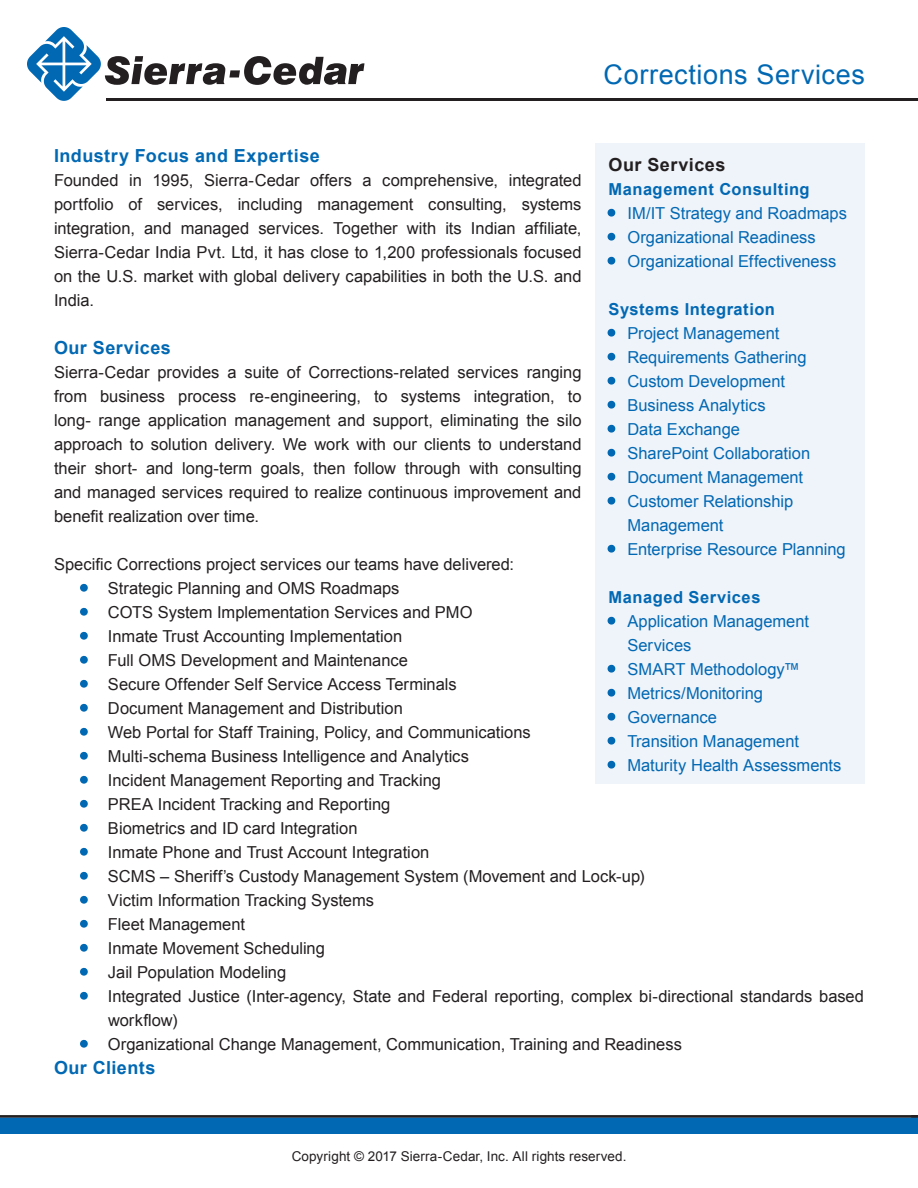
<style>
.page{position:relative;width:918px;height:1188px;background:#fff}
.page>*{position:absolute;margin:0;border:0;box-sizing:border-box;transform-origin:0 0}
.t1{font:27px "Arial";letter-spacing:.02em;color:#0168b3}
.Body{font:700 18px "Arial";letter-spacing:.025em;color:#0168b3}
.Body-2{font:700 18px "Arial";letter-spacing:.025em;color:#231f20}
.Bullet_1{font:16.5px/24px "Arial";color:#231f20}
.Body-3{font:16.5px/24px "Arial";color:#231f20;text-align:justify}
.Body-4{font:16.5px/24px "Arial";color:#0168b3}
.Body-5{font:700 16.5px "Arial";letter-spacing:.03em;color:#0168b3}
.t2{font:13.5px "Arial";letter-spacing:.01em;color:#231f20}
.s1{font-weight:700;color:#0168b3}
.s2{font-weight:700}
</style>
<div class="page">
<svg style="left:27px;top:27px;width:337px;height:74px"></svg>
<hr style="left:106px;top:98px;width:812px;height:3px;background:#231f20">
<hr style="left:0;top:1115px;width:918px;height:3px;background:#231f20">
<div style="left:0;top:1118px;width:918px;height:16px;background:#0168b3"></div>
<svg style="left:80px;top:583px;width:8px;height:9px"></svg>
<svg style="left:80px;top:607px;width:8px;height:9px"></svg>
<svg style="left:80px;top:631px;width:8px;height:9px"></svg>
<svg style="left:80px;top:655px;width:8px;height:9px"></svg>
<svg style="left:80px;top:679px;width:8px;height:9px"></svg>
<svg style="left:80px;top:703px;width:8px;height:9px"></svg>
<svg style="left:80px;top:727px;width:8px;height:9px"></svg>
<svg style="left:80px;top:751px;width:8px;height:9px"></svg>
<svg style="left:80px;top:775px;width:8px;height:9px"></svg>
<svg style="left:80px;top:799px;width:8px;height:9px"></svg>
<svg style="left:80px;top:823px;width:8px;height:9px"></svg>
<svg style="left:80px;top:847px;width:8px;height:9px"></svg>
<svg style="left:80px;top:871px;width:8px;height:9px"></svg>
<svg style="left:80px;top:895px;width:8px;height:9px"></svg>
<svg style="left:80px;top:919px;width:8px;height:9px"></svg>
<svg style="left:80px;top:943px;width:8px;height:9px"></svg>
<svg style="left:80px;top:967px;width:8px;height:9px"></svg>
<svg style="left:80px;top:991px;width:8px;height:9px"></svg>
<svg style="left:80px;top:1039px;width:8px;height:9px"></svg>
<div style="left:595px;top:144px;width:270px;height:640px;background:#eff3fa"></div>
<svg style="left:607px;top:208px;width:9px;height:9px"></svg>
<svg style="left:607px;top:232px;width:9px;height:9px"></svg>
<svg style="left:607px;top:256px;width:9px;height:9px"></svg>
<svg style="left:607px;top:328px;width:9px;height:9px"></svg>
<svg style="left:607px;top:352px;width:9px;height:9px"></svg>
<svg style="left:607px;top:376px;width:9px;height:9px"></svg>
<svg style="left:607px;top:400px;width:9px;height:9px"></svg>
<svg style="left:607px;top:424px;width:9px;height:9px"></svg>
<svg style="left:607px;top:448px;width:9px;height:9px"></svg>
<svg style="left:607px;top:472px;width:9px;height:9px"></svg>
<svg style="left:607px;top:496px;width:9px;height:9px"></svg>
<svg style="left:607px;top:544px;width:9px;height:9px"></svg>
<svg style="left:607px;top:616px;width:9px;height:9px"></svg>
<svg style="left:607px;top:664px;width:9px;height:9px"></svg>
<svg style="left:607px;top:688px;width:9px;height:9px"></svg>
<svg style="left:607px;top:712px;width:9px;height:9px"></svg>
<svg style="left:607px;top:736px;width:9px;height:9px"></svg>
<svg style="left:607px;top:760px;width:9px;height:9px"></svg>
<p class="t1" style="left:604px;top:57px;width:263px">Corrections Services</p>
<p class="Body" style="left:54px;top:143px;width:267px">Industry Focus and Expertise</p>
<p class="Body-3" style="left:54px;top:168px;width:529px">Founded in 1995, Sierra-Cedar offers a comprehensive, integrated portfolio of services, including management consulting, systems integration, and managed services. Together with its Indian affiliate, Sierra-Cedar India Pvt. Ltd, it has close to 1,200 professionals focused on the U.S. market with global delivery capabilities in both the U.S. and India.</p>
<p class="Body" style="left:54px;top:335px;width:118px">Our Services</p>
<p class="Body-3" style="left:54px;top:360px;width:529px">Sierra-Cedar provides a suite of Corrections-related services ranging from business process re-engineering, to systems integration, to long- range application management and support, eliminating the silo approach to solution delivery. We work with our clients to understand their short- and long-term goals, then follow through with consulting and managed services required to realize continuous improvement and benefit realization over time.</p>
<p class="Body-3" style="left:54px;top:552px;width:462px">Specific Corrections project services our teams have delivered:</p>
<p class="Bullet_1" style="left:81px;top:576px;width:320px"><span class="s1">•</span> Strategic Planning and OMS Roadmaps</p>
<p class="Bullet_1" style="left:81px;top:600px;width:393px"><span class="s1">•</span> COTS System Implementation Services and PMO</p>
<p class="Bullet_1" style="left:81px;top:624px;width:323px"><span class="s1">•</span> Inmate Trust Accounting Implementation</p>
<p class="Bullet_1" style="left:81px;top:648px;width:329px"><span class="s1">•</span> Full OMS Development and Maintenance</p>
<p class="Bullet_1" style="left:81px;top:672px;width:377px"><span class="s1">•</span> Secure Offender Self Service Access Terminals</p>
<p class="Bullet_1" style="left:81px;top:696px;width:324px"><span class="s1">•</span> Document Management and Distribution</p>
<p class="Bullet_1" style="left:81px;top:720px;width:451px"><span class="s1">•</span> Web Portal for Staff Training, Policy, and Communications</p>
<p class="Bullet_1" style="left:81px;top:744px;width:390px"><span class="s1">•</span> Multi-schema Business Intelligence and Analytics</p>
<p class="Bullet_1" style="left:81px;top:768px;width:362px"><span class="s1">•</span> Incident Management Reporting and Tracking</p>
<p class="Bullet_1" style="left:81px;top:792px;width:311px"><span class="s1">•</span> PREA Incident Tracking and Reporting</p>
<p class="Bullet_1" style="left:81px;top:816px;width:278px"><span class="s1">•</span> Biometrics and ID card Integration</p>
<p class="Bullet_1" style="left:81px;top:840px;width:350px"><span class="s1">•</span> Inmate Phone and Trust Account Integration</p>
<p class="Bullet_1" style="left:81px;top:864px;width:565px"><span class="s1">•</span> SCMS – Sheriff’s Custody Management System (Movement and Lock-up)</p>
<p class="Bullet_1" style="left:81px;top:888px;width:295px"><span class="s1">•</span> Victim Information Tracking Systems</p>
<p class="Bullet_1" style="left:81px;top:912px;width:165px"><span class="s1">•</span> Fleet Management</p>
<p class="Bullet_1" style="left:81px;top:936px;width:245px"><span class="s1">•</span> Inmate Movement Scheduling</p>
<p class="Bullet_1" style="left:81px;top:960px;width:207px"><span class="s1">•</span> Jail Population Modeling</p>
<p class="Bullet_1" style="left:108px;top:984px;width:758px;text-indent:-27px"><span class="s1">•</span> Integrated Justice (Inter-agency, State and Federal reporting, complex bi-directional standards based workflow)</p>
<p class="Bullet_1" style="left:81px;top:1032px;width:603px"><span class="s1">•</span> Organizational Change Management, Communication, Training and Readiness</p>
<p class="Body" style="left:54px;top:1055px;width:103px">Our Clients</p>
<p class="Body-2" style="left:609px;top:152px;width:118px">Our Services</p>
<p class="Body-5" style="left:609px;top:178px;width:203px">Management Consulting</p>
<p class="Body-4" style="left:609px;top:201px;width:240px"><span class="s2">•</span> IM/IT Strategy and Roadmaps</p>
<p class="Body-4" style="left:609px;top:225px;width:209px"><span class="s2">•</span> Organizational Readiness</p>
<p class="Body-4" style="left:609px;top:249px;width:229px"><span class="s2">•</span> Organizational Effectiveness</p>
<p class="Body-5" style="left:609px;top:298px;width:168px">Systems Integration</p>
<p class="Body-4" style="left:609px;top:321px;width:172px"><span class="s2">•</span> Project Management</p>
<p class="Body-4" style="left:609px;top:345px;width:200px"><span class="s2">•</span> Requirements Gathering</p>
<p class="Body-4" style="left:609px;top:369px;width:178px"><span class="s2">•</span> Custom Development</p>
<p class="Body-4" style="left:609px;top:393px;width:159px"><span class="s2">•</span> Business Analytics</p>
<p class="Body-4" style="left:609px;top:417px;width:133px"><span class="s2">•</span> Data Exchange</p>
<p class="Body-4" style="left:609px;top:441px;width:203px"><span class="s2">•</span> SharePoint Collaboration</p>
<p class="Body-4" style="left:609px;top:465px;width:196px"><span class="s2">•</span> Document Management</p>
<p class="Body-4" style="left:627px;top:489px;width:167px;text-indent:-19px"><span class="s2">•</span> Customer Relationship<br>Management</p>
<p class="Body-4" style="left:609px;top:537px;width:239px"><span class="s2">•</span> Enterprise Resource Planning</p>
<p class="Body-5" style="left:609px;top:586px;width:154px">Managed Services</p>
<p class="Body-4" style="left:627px;top:609px;width:183px;text-indent:-19px"><span class="s2">•</span> Application Management<br>Services</p>
<p class="Body-4" style="left:609px;top:657px;width:193px"><span class="s2">•</span> SMART Methodology™</p>
<p class="Body-4" style="left:609px;top:681px;width:156px"><span class="s2">•</span> Metrics/Monitoring</p>
<p class="Body-4" style="left:609px;top:705px;width:110px"><span class="s2">•</span> Governance</p>
<p class="Body-4" style="left:609px;top:729px;width:192px"><span class="s2">•</span> Transition Management</p>
<p class="Body-4" style="left:609px;top:753px;width:234px"><span class="s2">•</span> Maturity Health Assessments</p>
<p class="t2" style="left:292px;top:1147px;width:336px">Copyright © 2017 Sierra-Cedar, Inc. All rights reserved.</p>
</div>
